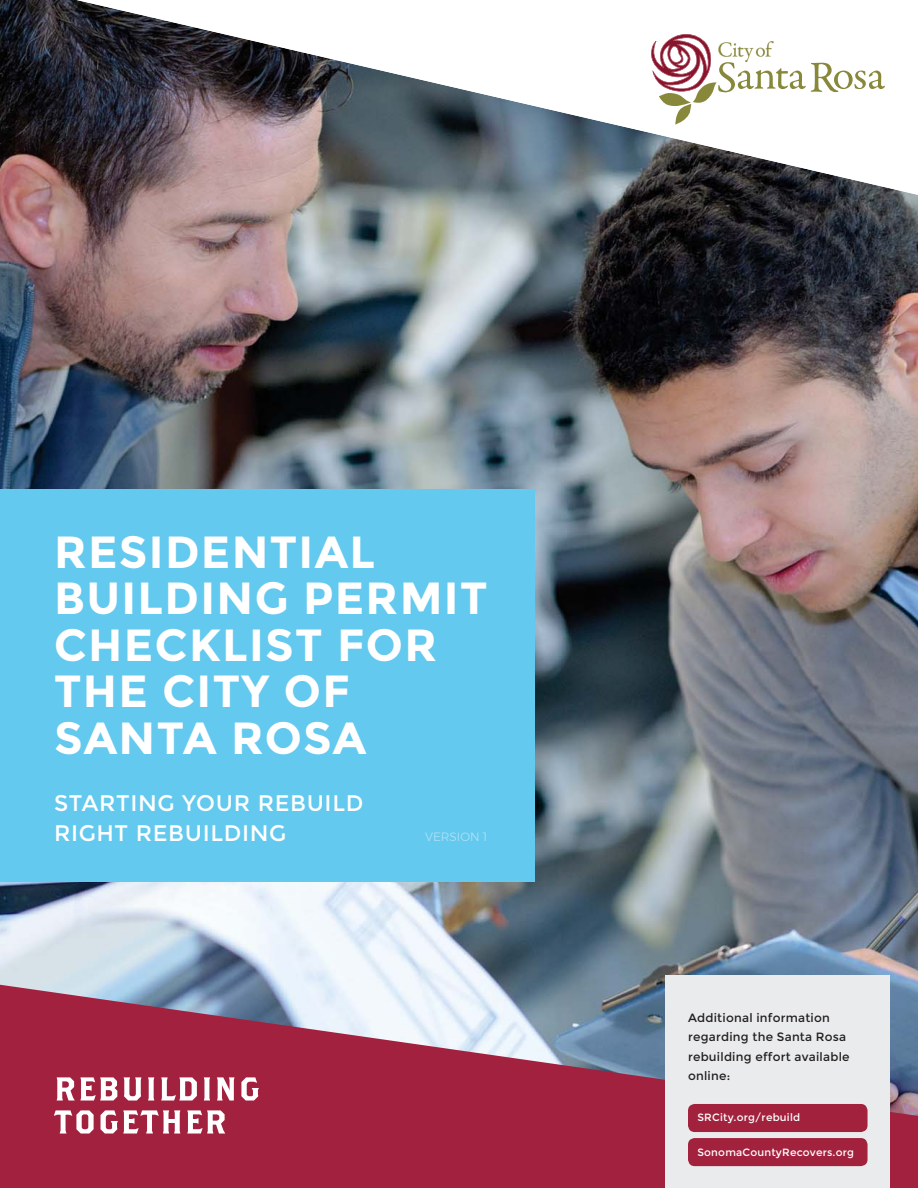
<style>
.page{position:relative;width:918px;height:1188px;background:#fff}
.page>*{position:absolute;margin:0;border:0;box-sizing:border-box;transform-origin:0 0}
.t1{font:700 45px/46.5px "Montserrat";letter-spacing:.03em;color:#fff}
.t2{font:22.5px/30px "Montserrat";letter-spacing:.03em;color:#fff}
.t3{font:12px/19.5px "Montserrat";letter-spacing:.02em;color:#231f20}
.t4{font:300 12px "Montserrat";color:#b4e2f6}
.t5{font:10.5px "Montserrat";letter-spacing:.02em;color:#fff}
</style>
<div class="page">
<img style="left:0;top:0;width:918px;height:985px">
<svg style="left:0;top:985px;width:918px;height:203px;background:#a14762"></svg>
<div style="left:665px;top:976px;width:225px;height:212px;background:#e9ebec"></div>
<div style="left:688px;top:1104px;width:180px;height:28px;background:#a2223e;border-radius:7px"></div>
<div style="left:688px;top:1138px;width:180px;height:28px;background:#a2223e;border-radius:7px"></div>
<svg style="left:54px;top:1110px;width:171px;height:24px"></svg>
<svg style="left:57px;top:1077px;width:202px;height:24px"></svg>
<div style="left:0;top:489px;width:535px;height:392px;background:#63c9ee"></div>
<svg style="left:651px;top:34px;width:234px;height:91px"></svg>
<h1 class="t1" style="left:54px;top:528px;width:435px">RESIDENTIAL<br>BUILDING PERMIT<br>CHECKLIST FOR<br>THE CITY OF<br>SANTA ROSA</h1>
<h2 class="t2" style="left:54px;top:788px;width:311px">STARTING YOUR REBUILD<br>RIGHT REBUILDING</h2>
<p class="t4" style="left:425px;top:829px;width:64px">VERSION 1</p>
<p class="t3" style="left:688px;top:1008px;width:163px">Additional information regarding the Santa Rosa rebuilding effort available online:</p>
<p class="t5" style="left:697px;top:1111px;width:104px">SRCity.org/rebuild</p>
<p class="t5" style="left:697px;top:1145px;width:158px">SonomaCountyRecovers.org</p>
</div>
